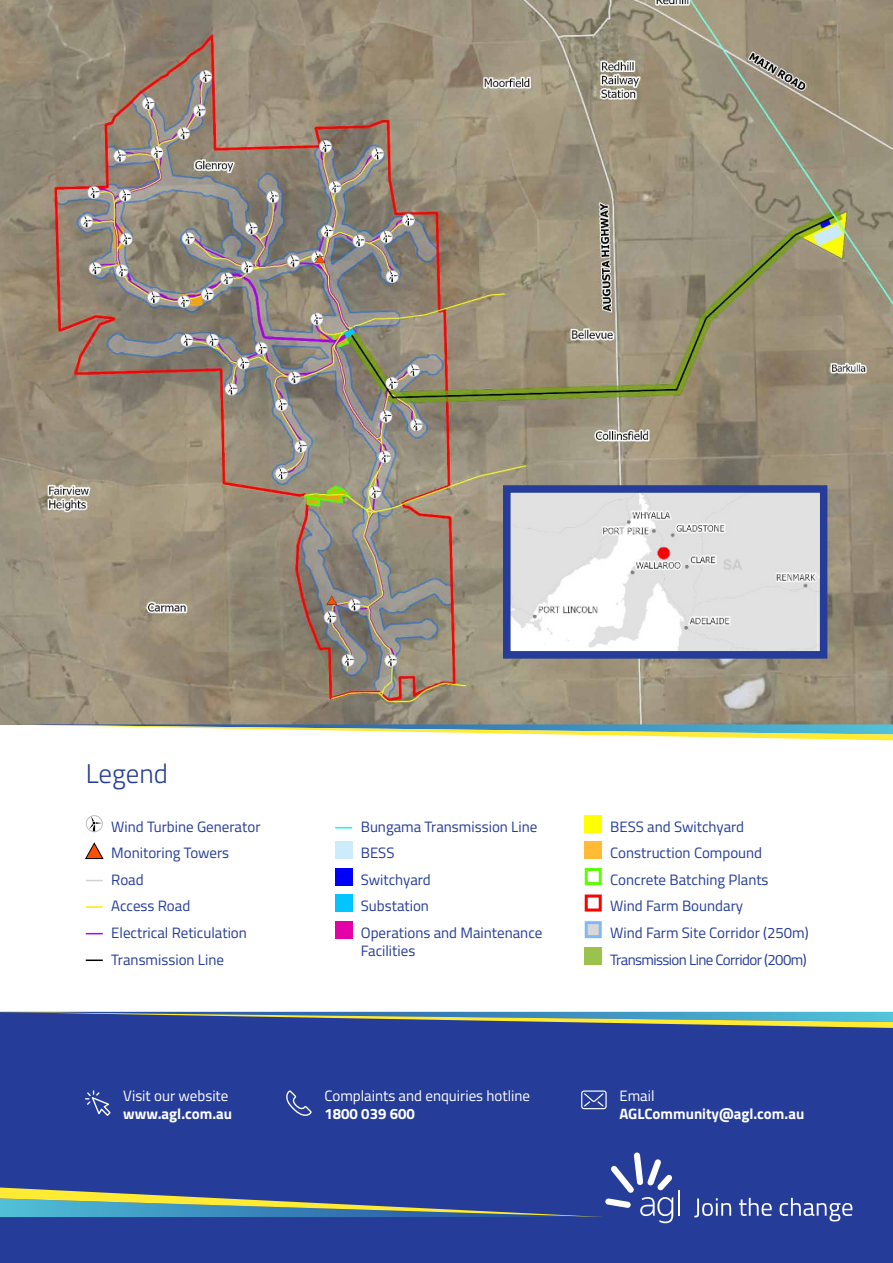
<style>
.page{position:relative;width:893px;height:1263px;background:#fff}
.page>*{position:absolute;margin:0;border:0;box-sizing:border-box;transform-origin:0 0}
.t1{font:300 27px "Titillium Web";color:#253d98}
.t2{font:15px/26.5px "Titillium Web";color:#253d98}
.t3{font:15px "Titillium Web";color:#fff}
.t4{font:700 15px "Titillium Web";color:#fff}
</style>
<div class="page">
<div style="left:0;top:1012px;width:893px;height:111px;background:#253d98"></div>
<svg style="left:85px;top:1090px;width:26px;height:26px"></svg>
<svg style="left:286px;top:1090px;width:26px;height:26px"></svg>
<svg style="left:581px;top:1090px;width:26px;height:19px"></svg>
<svg style="left:0;top:1012px;width:893px;height:16px"></svg>
<img style="left:0;top:0;width:893px;height:724px">
<svg style="left:499px;top:481px;width:332px;height:181px"></svg>
<svg style="left:335px;top:827px;width:17px;height:1px"></svg>
<div style="left:585px;top:815px;width:17px;height:17px;background:#ffff01"></div>
<div style="left:335px;top:841px;width:17px;height:17px;background:#ccecfb"></div>
<div style="left:585px;top:841px;width:17px;height:17px;background:#ffbb34"></div>
<svg style="left:86px;top:880px;width:17px;height:1px"></svg>
<div style="left:335px;top:868px;width:17px;height:17px;background:#0000fa"></div>
<div style="left:585px;top:868px;width:17px;height:17px;border:3px solid #59ff02"></div>
<svg style="left:86px;top:906px;width:17px;height:2px"></svg>
<div style="left:335px;top:894px;width:17px;height:17px;background:#02c5ff"></div>
<div style="left:585px;top:894px;width:17px;height:17px;border:3px solid #fe0100"></div>
<svg style="left:86px;top:933px;width:17px;height:1px"></svg>
<div style="left:335px;top:921px;width:17px;height:17px;background:#e401a8"></div>
<div style="left:585px;top:921px;width:17px;height:17px;background:#dbd7d8;border:3px solid #82b8f6"></div>
<svg style="left:86px;top:959px;width:17px;height:2px"></svg>
<div style="left:585px;top:948px;width:17px;height:17px;background:#9bc24d"></div>
<svg style="left:85px;top:843px;width:18px;height:16px"></svg>
<svg style="left:89px;top:816px;width:13px;height:16px"></svg>
<div style="left:86px;top:815px;width:17px;height:17px;border:1px solid #bcbec0;border-radius:50%"></div>
<svg style="left:1px;top:724px;width:892px;height:16px"></svg>
<div style="left:0;top:1123px;width:893px;height:140px;background:#253d98"></div>
<svg style="left:694px;top:1198px;width:37px;height:19px"></svg>
<svg style="left:739px;top:1198px;width:33px;height:18px"></svg>
<svg style="left:780px;top:1198px;width:72px;height:23px"></svg>
<hr style="left:678px;top:1190px;width:2px;height:26px;background:#fff">
<svg style="left:0;top:1152px;width:673px;height:71px"></svg>
<h1 class="t1" style="left:86px;top:754px;width:84px">Legend</h1>
<p class="t2" style="left:111px;top:813px;width:151px">Wind Turbine Generator<br>Monitoring Towers<br>Road<br>Access Road<br>Electrical Reticulation<br>Transmission Line</p>
<p class="t2" style="left:361px;top:813px;width:183px">Bungama Transmission Line<br>BESS<br>Switchyard<br>Substation<br>Operations and Maintenance</p>
<p class="t2" style="left:361px;top:937px;width:56px">Facilities</p>
<p class="t3" style="left:123px;top:1084px;width:107px">Visit our website</p>
<p class="t4" style="left:123px;top:1102px;width:110px">www.agl.com.au</p>
<p class="t3" style="left:324px;top:1084px;width:207px">Complaints and enquiries hotline</p>
<p class="t4" style="left:324px;top:1102px;width:92px">1800 039 600</p>
<p class="t2" style="left:610px;top:813px;width:200px">BESS and Switchyard<br>Construction Compound<br>Concrete Batching Plants<br>Wind Farm Boundary<br>Wind Farm Site Corridor (250m)<br>Transmission Line Corridor (200m)</p>
<p class="t3" style="left:619px;top:1084px;width:37px">Email</p>
<p class="t4" style="left:619px;top:1102px;width:186px">AGLCommunity@agl.com.au</p>
</div>
